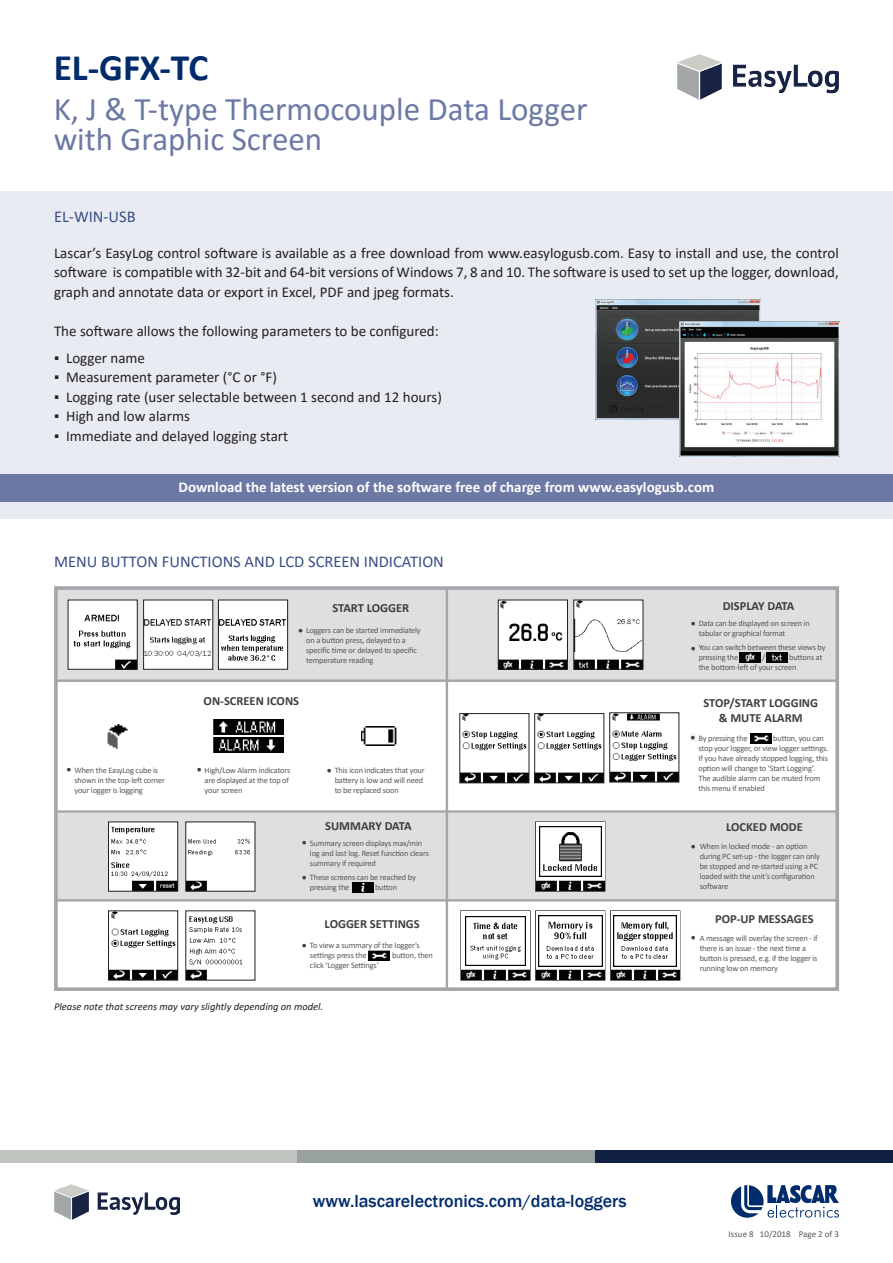
<style>
.page{position:relative;width:893px;height:1263px;background:#fff}
.page>*{position:absolute;margin:0;border:0;box-sizing:border-box;transform-origin:0 0}
.t1{font:700 37.5px "Calibri";letter-spacing:-.005em;color:#002c6b}
.t2{font:33px/30px "Calibri";color:#6c79a5}
.t3{font:500 18px "Franklin Gothic";color:#002c6b}
.t4{font:16.5px "Calibri";color:#384e85}
.t5{font:15px/19.5px "Calibri";color:#231f20;text-align:justify}
.t6{font:700 15px "Calibri";color:#fff}
.t7{font:700 12.45px/15.6px "Calibri";color:#3e3e3f;text-align:center}
.t8{font:italic 10.5px "Calibri";color:#231f20}
.t9{font:9px "Calibri";color:#57585a}
.t10{font:8.4px/10.1px "Calibri";letter-spacing:-.02em;color:#57585a}
.t11{font:8.4px "Franklin Gothic";color:#3e3e3f}
.s1{font-family:"Franklin Gothic";color:#3e3e3f}
</style>
<div class="page">
<div style="left:595px;top:1150px;width:298px;height:13px;background:#112146"></div>
<div style="left:0;top:1150px;width:298px;height:13px;background:#c0c4bf"></div>
<div style="left:298px;top:1150px;width:297px;height:13px;background:#99a0a0"></div>
<img style="left:54px;top:1184px;width:125px;height:36px">
<img style="left:678px;top:54px;width:161px;height:46px">
<svg style="left:731px;top:1185px;width:108px;height:33px"></svg>
<div style="left:0;top:191px;width:893px;height:327px;background:#e9ebf3"></div>
<img style="left:596px;top:300px;width:165px;height:119px">
<img style="left:680px;top:321px;width:160px;height:136px">
<div style="left:0;top:474px;width:893px;height:27px;background:#6c79a5"></div>
<div style="left:56px;top:587px;width:781px;height:95px;background:#dedfe1"></div>
<div style="left:55px;top:813px;width:782px;height:87px;background:#dedfe1"></div>
<div style="left:54px;top:586px;width:785px;height:405px;border:4px solid #a4a5a9"></div>
<hr style="left:446px;top:587px;width:2px;height:402px;background:#a4a5a9">
<hr style="left:57px;top:679px;width:780px;height:3px;background:#a4a5a9">
<hr style="left:55px;top:810px;width:781px;height:3px;background:#a4a5a9">
<hr style="left:55px;top:899px;width:781px;height:2px;background:#a4a5a9">
<svg style="left:67px;top:599px;width:221px;height:71px;background:#dadada"></svg>
<div style="left:690px;top:734px;width:7px;height:8px;background:#f2f3f4"></div>
<svg style="left:459px;top:712px;width:220px;height:71px"></svg>
<svg style="left:535px;top:821px;width:70px;height:71px"></svg>
<img style="left:536px;top:822px;width:68px;height:69px">
<img style="left:540px;top:826px;width:61px;height:50px">
<svg style="left:108px;top:821px;width:70px;height:71px;background:#d1d1d1"></svg>
<svg style="left:108px;top:910px;width:70px;height:71px"></svg>
<svg style="left:185px;top:821px;width:71px;height:71px;background:#e4e4e4"></svg>
<svg style="left:185px;top:910px;width:71px;height:71px"></svg>
<img style="left:750px;top:733px;width:21px;height:10px">
<img style="left:369px;top:951px;width:21px;height:10px">
<img style="left:352px;top:882px;width:21px;height:10px">
<svg style="left:498px;top:599px;width:146px;height:71px;background:#cdcdcc"></svg>
<img style="left:766px;top:653px;width:22px;height:10px">
<img style="left:739px;top:653px;width:22px;height:10px">
<img style="left:108px;top:724px;width:20px;height:24px">
<img style="left:214px;top:720px;width:70px;height:15px">
<img style="left:214px;top:738px;width:70px;height:15px">
<img style="left:361px;top:727px;width:35px;height:19px">
<svg style="left:460px;top:910px;width:220px;height:71px"></svg>
<img style="left:461px;top:911px;width:69px;height:69px">
<img style="left:465px;top:917px;width:61px;height:48px">
<h1 class="t1" style="left:54px;top:41px;width:156px">EL-GFX-TC</h1>
<h2 class="t2" style="left:54px;top:93px;width:535px">K, J &amp; T-type Thermocouple Data Logger with Graphic Screen</h2>
<h3 class="t4" style="left:54px;top:205px;width:83px">EL-WIN-USB</h3>
<p class="t5" style="left:54px;top:243px;width:786px">Lascar’s EasyLog control software is available as a free download from www.easylogusb.com. Easy to install and use, the control software is compatible with 32-bit and 64-bit versions of Windows 7, 8 and 10. The software is used to set up the logger, download, graph and annotate data or export in Excel, PDF and jpeg formats.</p>
<h3 class="t5" style="left:54px;top:321px;width:386px">The software allows the following parameters to be configured:</h3>
<h3 class="t5" style="left:54px;top:348px;width:93px">▪ Logger name</h3>
<h3 class="t5" style="left:54px;top:367px;width:224px">▪ Measurement parameter (°C or °F)</h3>
<h3 class="t5" style="left:54px;top:387px;width:389px">▪ Logging rate (user selectable between 1 second and 12 hours)</h3>
<h3 class="t5" style="left:54px;top:406px;width:137px">▪ High and low alarms</h3>
<h3 class="t5" style="left:54px;top:426px;width:236px">▪ Immediate and delayed logging start</h3>
<h3 class="t6" style="left:179px;top:477px;width:537px">Download the latest version of the software free of charge from www.easylogusb.com</h3>
<h3 class="t4" style="left:54px;top:550px;width:391px">MENU BUTTON FUNCTIONS AND LCD SCREEN INDICATION</h3>
<h3 class="t7" style="left:332px;top:600px;width:78px">START LOGGER</h3>
<p class="t10" style="left:306px;top:625px;width:116px;text-indent:-8px"><span class="s1">●</span> Loggers can be started immediately on a button press, delayed to a specific time or delayed to specific temperature reading</p>
<h3 class="t7" style="left:204px;top:692px;width:97px">ON-SCREEN ICONS</h3>
<p class="t10" style="left:74px;top:764px;width:92px;text-indent:-8px"><span class="s1">●</span> When the EasyLog cube is shown in the top-left corner your logger is logging</p>
<p class="t10" style="left:205px;top:764px;width:87px;text-indent:-8px"><span class="s1">●</span> High/Low Alarm indicators are displayed at the top of your screen</p>
<p class="t10" style="left:335px;top:764px;width:91px;text-indent:-8px"><span class="s1">●</span> This icon indicates that your battery is low and will need to be replaced soon</p>
<h3 class="t7" style="left:325px;top:817px;width:88px">SUMMARY DATA</h3>
<p class="t10" style="left:310px;top:838px;width:120px;text-indent:-8px"><span class="s1">●</span> Summary screen displays max/min log and last log. Reset function clears summary if required</p>
<p class="t10" style="left:310px;top:872px;width:107px;text-indent:-8px"><span class="s1">●</span> These screens can be reached by pressing the</p>
<p class="t10" style="left:375px;top:882px;width:24px">button</p>
<h3 class="t7" style="left:325px;top:915px;width:97px">LOGGER SETTINGS</h3>
<p class="t10" style="left:310px;top:940px;width:111px;text-indent:-8px"><span class="s1">●</span> To view a summary of the logger’s settings press the</p>
<p class="t10" style="left:392px;top:950px;width:42px">button, then</p>
<p class="t10" style="left:310px;top:960px;width:70px">click ‘Logger Settings’</p>
<p class="t8" style="left:54px;top:999px;width:271px">Please note that screens may vary slightly depending on model.</p>
<h3 class="t7" style="left:723px;top:598px;width:73px">DISPLAY DATA</h3>
<p class="t10" style="left:699px;top:618px;width:113px;text-indent:-8px"><span class="s1">●</span> Data can be displayed on screen in tabular or graphical format</p>
<p class="t10" style="left:699px;top:642px;width:128px;text-indent:-8px"><span class="s1">●</span> You can switch between these views by pressing the</p>
<p class="t10" style="left:762px;top:652px;width:5px">/</p>
<p class="t10" style="left:699px;top:652px;width:125px;text-indent:90px">buttons at the bottom-left of your screen</p>
<h3 class="t7" style="left:703px;top:694px;width:116px">STOP/START LOGGING &amp; MUTE ALARM</h3>
<p class="t10" style="left:698px;top:733px;width:51px">By pressing the</p>
<p class="t10" style="left:698px;top:733px;width:131px;text-indent:75px">button, you can stop your logger, or view logger settings.<br>If you have already stopped logging, this option will change to ‘Start Logging’.<br>The audible alarm can be muted from this menu if enabled</p>
<p class="t11" style="left:690px;top:732px;width:7px">●</p>
<h3 class="t7" style="left:726px;top:819px;width:78px">LOCKED MODE</h3>
<p class="t10" style="left:700px;top:841px;width:122px">When in locked mode - an option during PC set-up - the logger can only be stopped and re-started using a PC loaded with the unit’s configuration software</p>
<p class="t11" style="left:691px;top:840px;width:7px">●</p>
<h3 class="t7" style="left:715px;top:910px;width:100px">POP-UP MESSAGES</h3>
<p class="t10" style="left:700px;top:933px;width:120px">A message will overlay the screen - if there is an issue - the next time a button is pressed, e.g. if the logger is running low on memory</p>
<p class="t11" style="left:691px;top:932px;width:7px">●</p>
<h3 class="t3" style="left:313px;top:1189px;width:315px">www.lascarelectronics.com/data-loggers</h3>
<p class="t9" style="left:729px;top:1227px;width:112px">Issue 8 10/2018 Page 2 of 3</p>
</div>
